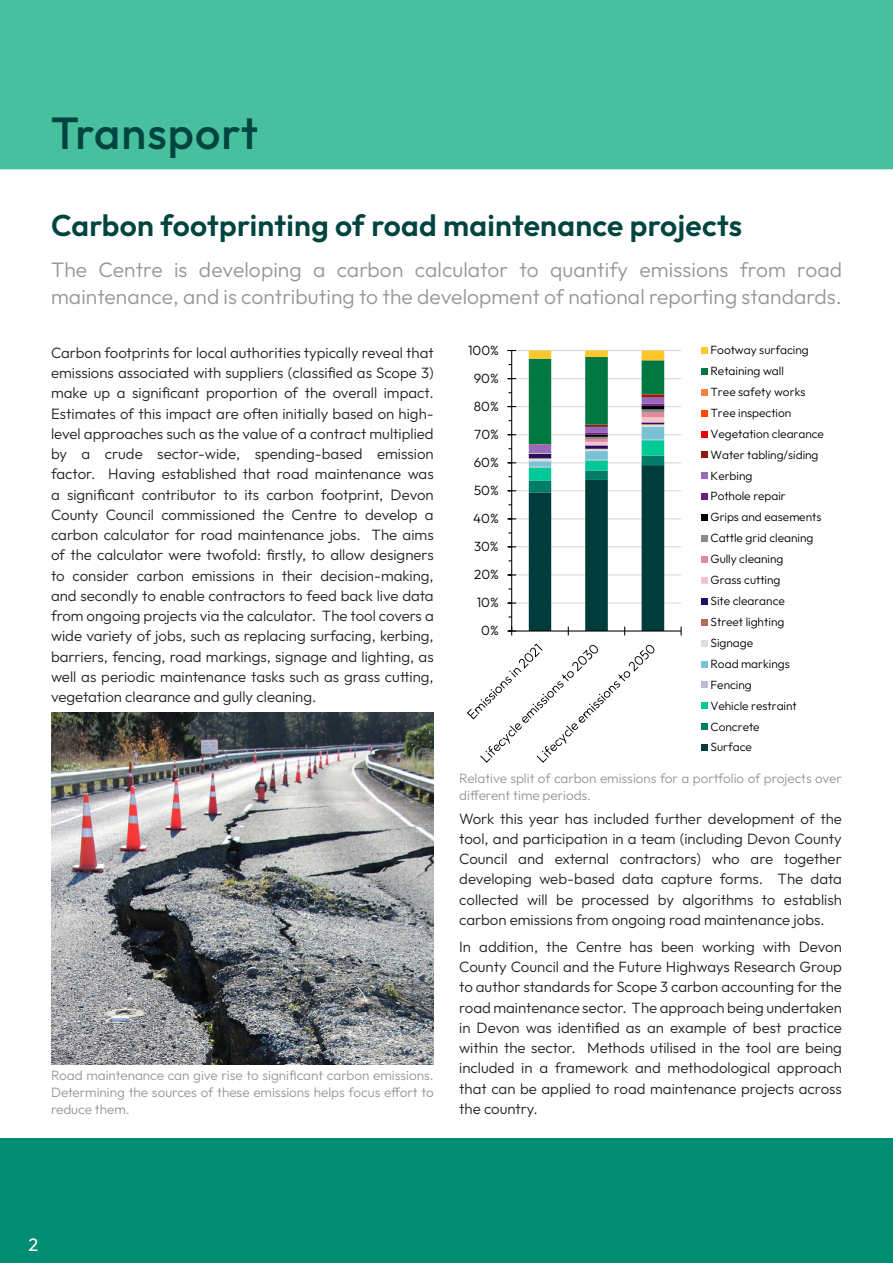
<style>
.page{position:relative;width:893px;height:1263px;background:#fff}
.page>*{position:absolute;margin:0;border:0;box-sizing:border-box;transform-origin:0 0}
.Heading1{font:500 45px "Outfit";letter-spacing:.025em;color:#004440}
.Heading2{font:600 30px "Outfit";letter-spacing:.01em;color:#004440}
.Intro_caption{font:300 21px/27px "Outfit";letter-spacing:.005em;color:#939698}
.t1{font:18px "Outfit";color:#fff}
.Body1{font:300 15px/20.2px "Outfit";color:#231f20;text-align:justify}
.t2{font:300 13.5px/16.8px "Outfit";color:#939698}
.t3{font:300 13.35px "Outfit";letter-spacing:-.005em;color:#000}
.t4{font:300 11.85px/20.9px "Outfit";letter-spacing:-.005em;color:#000}
</style>
<div class="page">
<div style="left:0;top:0;width:893px;height:169px;background:#48bf9d"></div>
<div style="left:0;top:1138px;width:893px;height:125px;background:#008d71"></div>
<hr style="left:512px;top:602px;width:169px;height:2px;background:#d9d9d9">
<hr style="left:512px;top:574px;width:169px;height:1px;background:#d9d9d9">
<hr style="left:512px;top:546px;width:169px;height:1px;background:#d9d9d9">
<hr style="left:512px;top:518px;width:169px;height:1px;background:#d9d9d9">
<hr style="left:512px;top:490px;width:169px;height:1px;background:#d9d9d9">
<hr style="left:512px;top:462px;width:169px;height:1px;background:#d9d9d9">
<hr style="left:512px;top:434px;width:169px;height:1px;background:#d9d9d9">
<hr style="left:512px;top:406px;width:169px;height:1px;background:#d9d9d9">
<hr style="left:512px;top:378px;width:169px;height:1px;background:#d9d9d9">
<hr style="left:512px;top:350px;width:169px;height:1px;background:#d9d9d9">
<hr style="left:511px;top:350px;width:1px;height:281px;background:#000">
<svg style="left:507px;top:602px;width:9px;height:2px"></svg>
<hr style="left:512px;top:630px;width:169px;height:1px;background:#000">
<svg style="left:507px;top:626px;width:9px;height:9px"></svg>
<svg style="left:529px;top:350px;width:135px;height:285px"></svg>
<svg style="left:467px;top:644px;width:187px;height:119px"></svg>
<div style="left:701px;top:347px;width:7px;height:7px;background:#ffc72c"></div>
<div style="left:701px;top:368px;width:7px;height:7px;background:#007841"></div>
<div style="left:701px;top:389px;width:7px;height:7px;background:#ff7f41"></div>
<div style="left:701px;top:410px;width:7px;height:6px;background:#fc4c02"></div>
<div style="left:701px;top:431px;width:7px;height:6px;background:#e60000"></div>
<div style="left:701px;top:452px;width:7px;height:6px;background:#8b1b13"></div>
<div style="left:701px;top:472px;width:7px;height:7px;background:#9569be"></div>
<div style="left:701px;top:493px;width:7px;height:7px;background:#702082"></div>
<div style="left:701px;top:514px;width:7px;height:7px;background:#000"></div>
<div style="left:701px;top:535px;width:7px;height:7px;background:#888b8d"></div>
<div style="left:701px;top:556px;width:7px;height:7px;background:#e68699"></div>
<div style="left:701px;top:577px;width:7px;height:7px;background:#f4c3cc"></div>
<div style="left:701px;top:598px;width:7px;height:7px;background:#250e62"></div>
<div style="left:701px;top:619px;width:7px;height:7px;background:#b46a55"></div>
<div style="left:701px;top:640px;width:7px;height:6px;background:#ddd"></div>
<div style="left:701px;top:661px;width:7px;height:6px;background:#79c1d5"></div>
<div style="left:701px;top:681px;width:7px;height:7px;background:#c4b6d4"></div>
<div style="left:701px;top:702px;width:7px;height:7px;background:#00c896"></div>
<div style="left:701px;top:723px;width:7px;height:7px;background:#007d69"></div>
<div style="left:701px;top:744px;width:7px;height:7px;background:#003c3c"></div>
<img style="left:51px;top:712px;width:383px;height:353px">
<p class="Heading1" style="left:51px;top:107px;width:209px">Transport</p>
<p class="Heading2" style="left:51px;top:209px;width:692px">Carbon footprinting of road maintenance projects</p>
<p class="Intro_caption" style="left:51px;top:256px;width:792px">The Centre is developing a carbon calculator to quantify emissions from road maintenance, and is contributing to the development of national reporting standards.</p>
<p class="Body1" style="left:51px;top:342px;width:384px">Carbon footprints for local authorities typically reveal that emissions associated with suppliers (classified as Scope 3) make up a significant proportion of the overall impact.<br>Estimates of this impact are often initially based on high&shy;level approaches such as the value of a contract multiplied by a crude sector-wide, spending-based emission factor. Having established that road maintenance was a significant contributor to its carbon footprint, Devon County Council commissioned the Centre to develop a carbon calculator for road maintenance jobs. The aims of the calculator were twofold: firstly, to allow designers to consider carbon emissions in their decision-making, and secondly to enable contractors to feed back live data from ongoing projects via the calculator. The tool covers a wide variety of jobs, such as replacing surfacing, kerbing, barriers, fencing, road markings, signage and lighting, as well as periodic maintenance tasks such as grass cutting, vegetation clearance and gully cleaning.</p>
<p class="t3" style="left:468px;top:342px;width:32px">100%</p>
<p class="t4" style="left:710px;top:339px;width:115px">Footway surfacing<br>Retaining wall<br>Tree safety works<br>Tree inspection<br>Vegetation clearance<br>Water tabling/siding<br>Kerbing<br>Pothole repair<br>Grips and easements<br>Cattle grid cleaning<br>Gully cleaning<br>Grass cutting<br>Site clearance<br>Street lighting<br>Signage<br>Road markings<br>Fencing<br>Vehicle restraint<br>Concrete<br>Surface</p>
<p class="t2" style="left:459px;top:770px;width:384px">Relative split of carbon emissions for a portfolio of projects over different time periods.</p>
<p class="t3" style="left:474px;top:370px;width:27px">90%</p>
<p class="t3" style="left:474px;top:398px;width:27px">80%</p>
<p class="t3" style="left:474px;top:426px;width:26px">70%</p>
<p class="t3" style="left:474px;top:455px;width:27px">60%</p>
<p class="t3" style="left:474px;top:483px;width:26px">50%</p>
<p class="t3" style="left:473px;top:511px;width:27px">40%</p>
<p class="t3" style="left:474px;top:539px;width:26px">30%</p>
<p class="t3" style="left:474px;top:567px;width:26px">20%</p>
<p class="t3" style="left:477px;top:595px;width:24px">10%</p>
<p class="t3" style="left:481px;top:623px;width:19px">0%</p>
<p class="t2" style="left:51px;top:1067px;width:384px;text-align:justify">Road maintenance can give rise to significant carbon emissions.<br>Determining the sources of these emissions helps focus effort to reduce them.</p>
<p class="Body1" style="left:459px;top:808px;width:384px">Work this year has included further development of the tool, and participation in a team (including Devon County Council and external contractors) who are together developing web-based data capture forms. The data collected will be processed by algorithms to establish carbon emissions from ongoing road maintenance jobs.</p>
<p class="Body1" style="left:459px;top:936px;width:384px">In addition, the Centre has been working with Devon County Council and the Future Highways Research Group to author standards for Scope 3 carbon accounting for the road maintenance sector. The approach being undertaken in Devon was identified as an example of best practice within the sector. Methods utilised in the tool are being included in a framework and methodological approach that can be applied to road maintenance projects across the country.</p>
<p class="t1" style="left:29px;top:1235px;width:11px">2</p>
</div>
